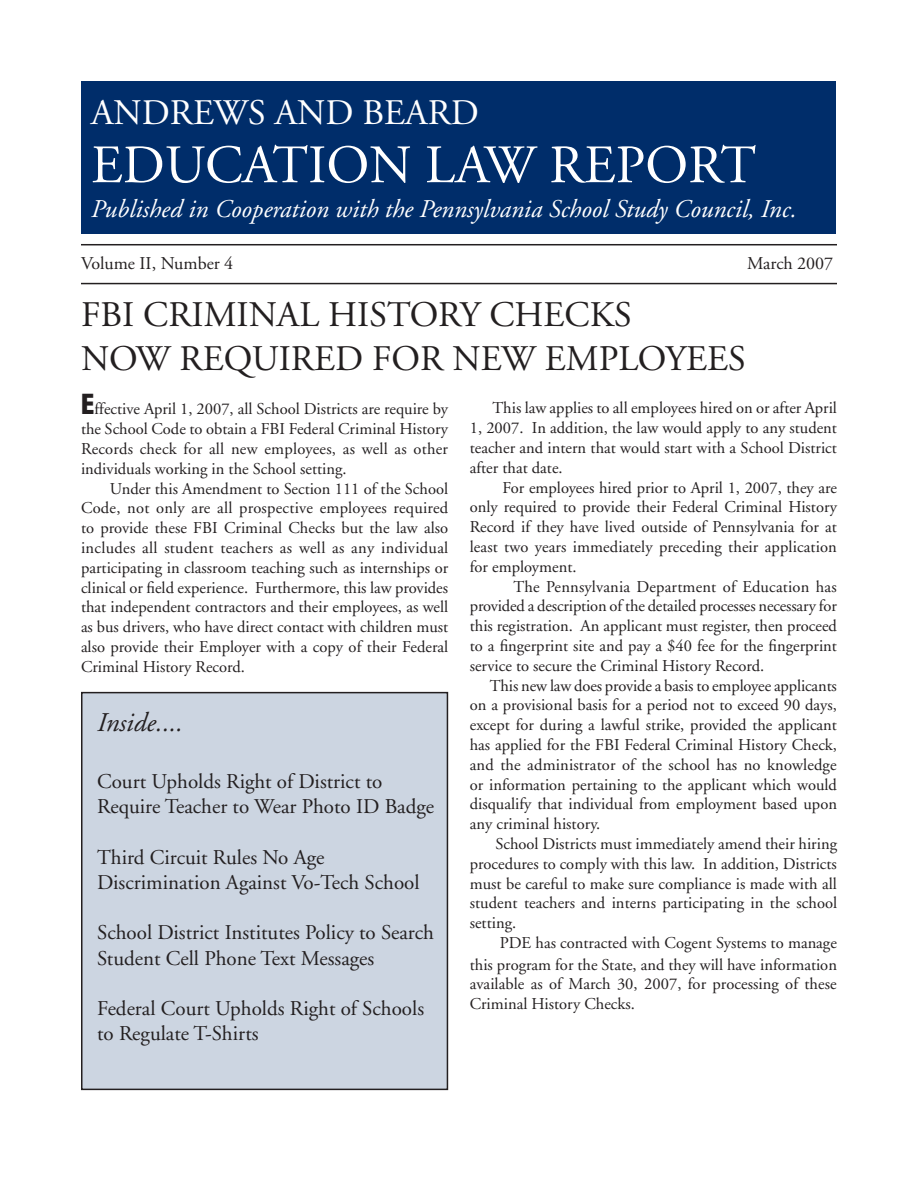
<style>
.page{position:relative;width:918px;height:1188px;background:#fff}
.page>*{position:absolute;margin:0;border:0;box-sizing:border-box;transform-origin:0 0}
.t1{font:54px "Adobe Garamond";color:#fff}
.t2{font:36px/43.2px "Adobe Garamond";color:#231f20}
.t3{font:36px "Adobe Garamond";color:#fff}
.t4{font:italic 27px "Adobe Garamond";color:#231f20}
.t5{font:italic 25.5px "Adobe Garamond";color:#fff}
.t6{font:21px/25.2px "Adobe Garamond";color:#231f20}
.t7{font:18px "Adobe Garamond";color:#231f20}
.t8{font:16.5px/19.8px "Adobe Garamond";color:#231f20;text-align:justify}
.s1{font-family:"Helvetica";font-weight:900;font-stretch:condensed;font-size:27px}
</style>
<div class="page">
<div style="left:82px;top:693px;width:365px;height:396px;background:#ccd5e1"></div>
<div style="left:81px;top:692px;width:367px;height:398px;border:2px solid #231f20"></div>
<hr style="left:81px;top:244px;width:756px;height:1px;background:#231f20">
<hr style="left:81px;top:283px;width:756px;height:1px;background:#231f20">
<div style="left:82px;top:82px;width:754px;height:152px;background:#002d6a"></div>
<h2 class="t3" style="left:91px;top:93px;width:389px">ANDREWS AND BEARD</h2>
<h1 class="t1" style="left:91px;top:136px;width:667px">EDUCATION LAW REPORT</h1>
<h3 class="t5" style="left:91px;top:195px;width:707px">Published in Cooperation with the Pennsylvania School Study Council, Inc.</h3>
<p class="t7" style="left:81px;top:254px;width:154px">Volume II, Number 4</p>
<p class="t7" style="left:747px;top:254px;width:88px">March 2007</p>
<h2 class="t2" style="left:81px;top:294px;width:666px">FBI CRIMINAL HISTORY CHECKS<br>NOW REQUIRED FOR NEW EMPLOYEES</h2>
<p class="t8" style="left:81px;top:400px;width:369px"><span class="s1">E</span>ffective April 1, 2007, all School Districts are require by the School Code to obtain a FBI Federal Criminal History Records check for all new employees, as well as other individuals working in the School setting.</p>
<p class="t8" style="left:81px;top:479px;width:369px;text-indent:29px">Under this Amendment to Section 111 of the School Code, not only are all prospective employees required to provide these FBI Criminal Checks but the law also includes all student teachers as well as any individual participating in classroom teaching such as internships or clinical or field experience. Furthermore, this law provides that independent contractors and their employees, as well as bus drivers, who have direct contact with children must also provide their Employer with a copy of their Federal Criminal History Record.</p>
<p class="t8" style="left:470px;top:399px;width:369px;text-indent:23px">This law applies to all employees hired on or after April 1, 2007. In addition, the law would apply to any student teacher and intern that would start with a School District after that date.</p>
<p class="t8" style="left:470px;top:478px;width:369px;text-indent:33px">For employees hired prior to April 1, 2007, they are only required to provide their Federal Criminal History Record if they have lived outside of Pennsylvania for at least two years immediately preceding their application for employment.</p>
<p class="t8" style="left:470px;top:577px;width:369px;text-indent:44px">The Pennsylvania Department of Education has provided a description of the detailed processes necessary for this registration. An applicant must register, then proceed to a fingerprint site and pay a $40 fee for the fingerprint service to secure the Criminal History Record.</p>
<p class="t8" style="left:470px;top:676px;width:369px;text-indent:20px">This new law does provide a basis to employee applicants on a provisional basis for a period not to exceed 90 days, except for during a lawful strike, provided the applicant has applied for the FBI Federal Criminal History Check, and the administrator of the school has no knowledge or information pertaining to the applicant which would disqualify that individual from employment based upon any criminal history.</p>
<p class="t8" style="left:470px;top:834px;width:369px;text-indent:26px">School Districts must immediately amend their hiring procedures to comply with this law. In addition, Districts must be careful to make sure compliance is made with all student teachers and interns participating in the school setting.</p>
<p class="t8" style="left:470px;top:932px;width:369px;line-height:21.6px;text-align:right">PDE has contracted with Cogent Systems to manage<br>this program for the State, and they will have information</p>
<p class="t8" style="left:470px;top:975px;width:368px">available as of March 30, 2007, for processing of these<br>Criminal History Checks.</p>
<h3 class="t4" style="left:97px;top:708px;width:87px">Inside....</h3>
<p class="t6" style="left:97px;top:769px;width:338px">Court Upholds Right of District to<br>Require Teacher to Wear Photo ID Badge</p>
<p class="t6" style="left:97px;top:845px;width:324px">Third Circuit Rules No Age<br>Discrimination Against Vo-Tech School</p>
<p class="t6" style="left:97px;top:921px;width:338px">School District Institutes Policy to Search<br>Student Cell Phone Text Messages</p>
<p class="t6" style="left:97px;top:996px;width:329px">Federal Court Upholds Right of Schools to Regulate T-Shirts</p>
</div>
